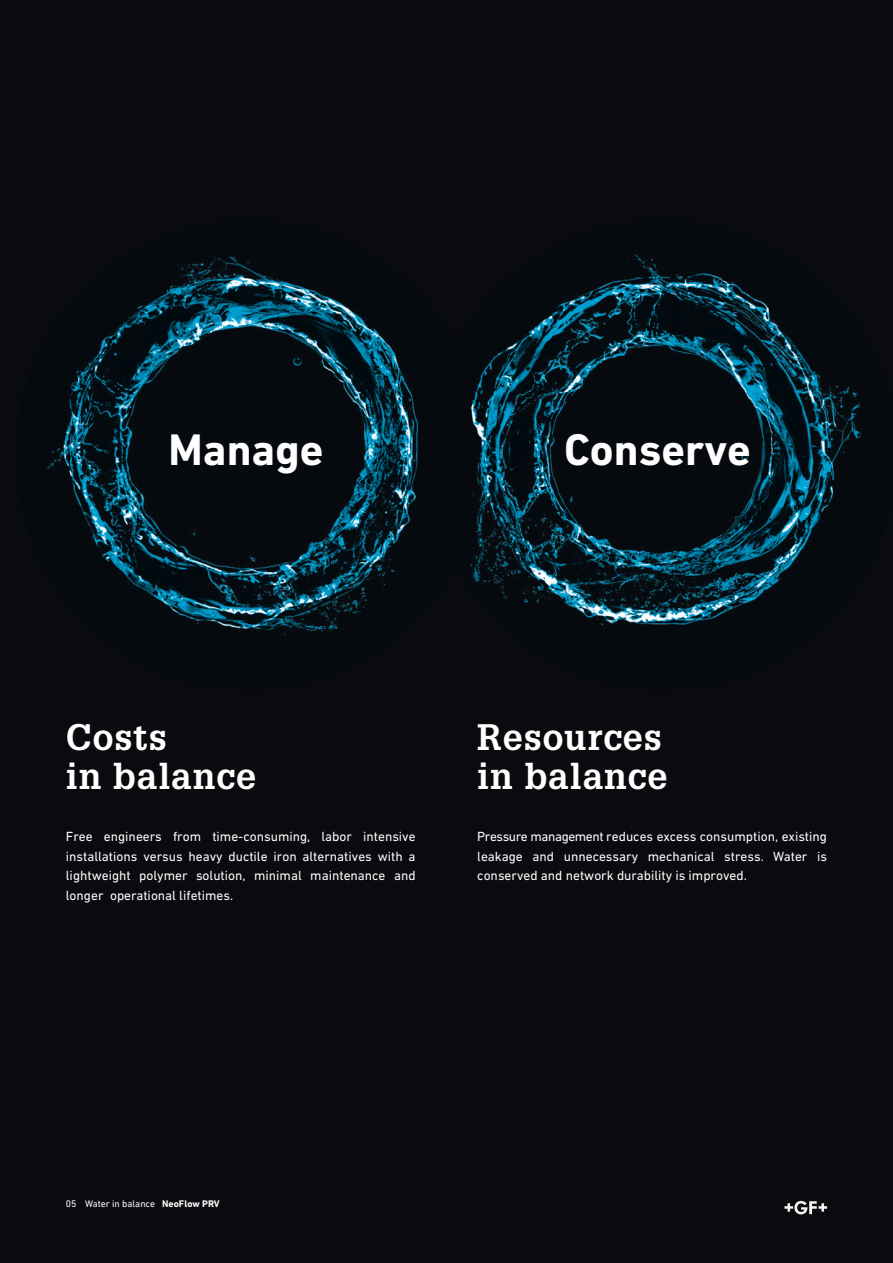
<style>
.page{position:relative;width:893px;height:1263px;background:#090b0e}
.page>*{position:absolute;margin:0;border:0;box-sizing:border-box;transform-origin:0 0}
.t1{font:700 45px "DIN Next W1 G";color:#fff}
.t2{font:700 36px/39.2px "Glypha LT Pro";letter-spacing:.025em;color:#fff}
.t3{font:13.5px/19.5px "DIN Next W1 G";color:#fff;text-align:justify}
.t4{font:9.75px "DIN Next W1 G";color:#fff}
.s1{font-weight:700}
</style>
<div class="page">
<svg style="left:784px;top:1201px;width:43px;height:13px"></svg>
<h1 class="t1" style="left:169px;top:424px;width:156px">Manage</h1>
<h1 class="t1" style="left:564px;top:424px;width:188px">Conserve</h1>
<h2 class="t2" style="left:66px;top:716px;width:192px">Costs<br>in balance</h2>
<h2 class="t2" style="left:477px;top:716px;width:192px">Resources in balance</h2>
<p class="t3" style="left:66px;top:827px;width:351px">Free engineers from time-consuming, labor intensive installations versus heavy ductile iron alternatives with a lightweight polymer solution, minimal maintenance and longer operational lifetimes.</p>
<p class="t3" style="left:477px;top:827px;width:351px">Pressure management reduces excess consumption, existing leakage and unnecessary mechanical stress. Water is conserved and network durability is improved.</p>
<p class="t4" style="left:66px;top:1197px;width:155px">05 Water in balance <span class="s1">NeoFlow PRV</span></p>
</div>
